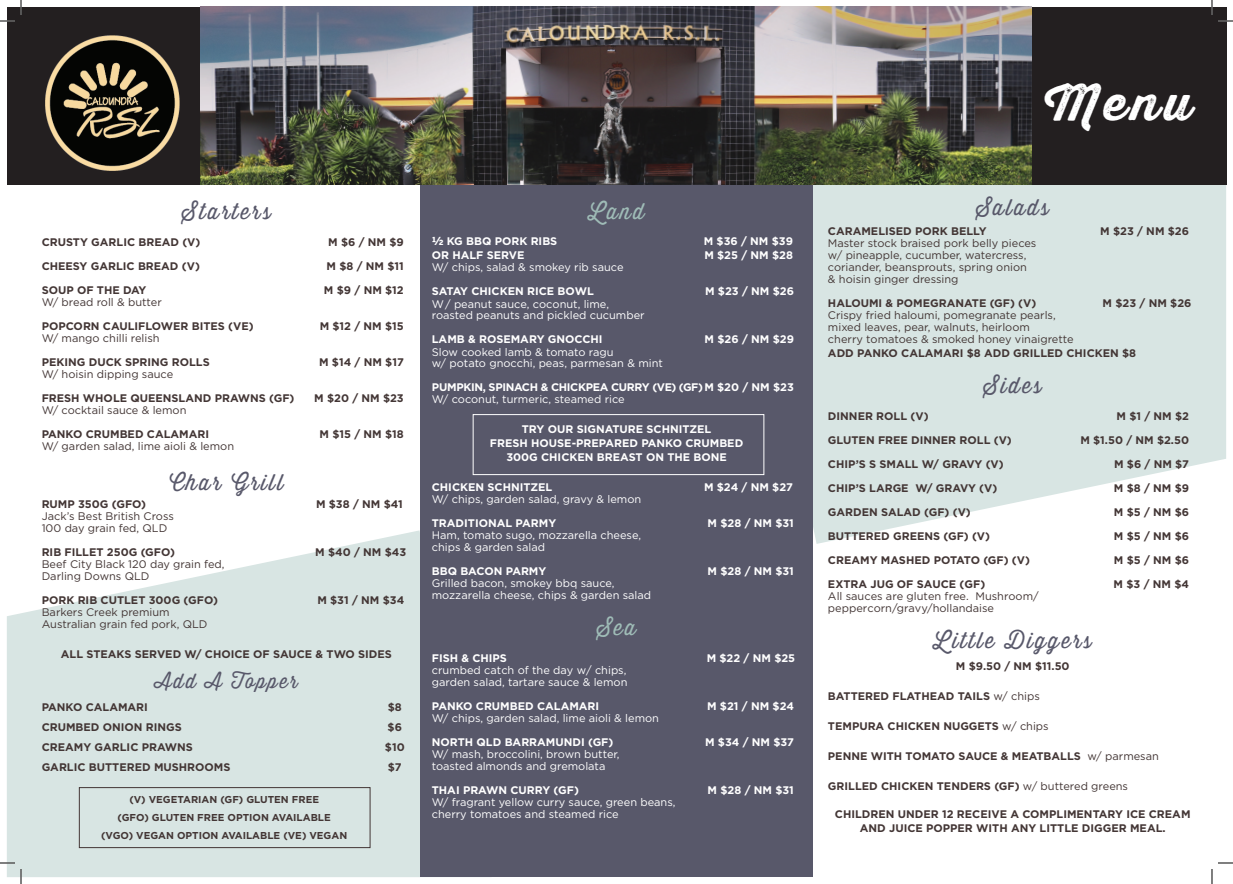
<style>
.page{position:relative;width:1233px;height:884px;background:#fff}
.page>*{position:absolute;margin:0;border:0;box-sizing:border-box;transform-origin:0 0}
.t1{font:48px "Thirsty Rough Bol One";color:#fff}
.t2{font:22px "Thirsty Rough Lt";letter-spacing:.11em;color:#58586a}
.t3{font:22px "Thirsty Rough Lt";letter-spacing:.11em;color:#9fbcb7}
.t4{font:20px "Thirsty Rough Lt";letter-spacing:.11em;color:#58586a}
.t5{font:700 11px/24px "Gotham";color:#433635;text-align:right}
.t6{font:11px/11.8px "Gotham";color:#fff}
.t7{font:11px/12px "Gotham";color:#433635}
.t8{font:700 11px/14px "Gotham";color:#fff}
.t9{font:700 11px "Gotham";letter-spacing:-.03em;color:#fff}
.t10{font:700 10px/18px "Gotham";color:#433635;text-align:center}
.s1{font-family:"Benton Sans"}
.s2{font-weight:400}
</style>
<div class="page">
<svg style="left:812px;top:185px;width:414px;height:359px;background:#dce7e5"></svg>
<svg style="left:7px;top:530px;width:413px;height:347px;background:#dce8e6"></svg>
<div style="left:420px;top:171px;width:392px;height:706px;background:#58586a"></div>
<div style="left:7px;top:7px;width:1219px;height:178px;background:#231f20"></div>
<div style="left:473px;top:414px;width:291px;height:61px;border:1px solid #fff"></div>
<div style="left:79px;top:787px;width:291px;height:61px;border:1px solid #433635"></div>
<img style="left:45px;top:36px;width:135px;height:134px">
<img style="left:200px;top:7px;width:831px;height:178px">
<svg style="left:1218px;top:20px;width:15px;height:2px"></svg>
<svg style="left:1218px;top:862px;width:15px;height:2px"></svg>
<svg style="left:0;top:0;width:22px;height:22px"></svg>
<svg style="left:0;top:862px;width:22px;height:22px"></svg>
<svg style="left:1211px;top:0;width:1px;height:15px"></svg>
<svg style="left:1211px;top:869px;width:1px;height:15px"></svg>
<h2 class="t2" style="left:182px;top:196px;width:90px">Starters</h2>
<p class="t5" style="left:42px;top:230px;width:160px">CRUSTY GARLIC BREAD (V)</p>
<p class="t5" style="left:328px;top:230px;width:77px">M $6 / NM $9</p>
<p class="t5" style="left:42px;top:254px;width:160px">CHEESY GARLIC BREAD (V)</p>
<p class="t5" style="left:326px;top:254px;width:79px">M $8 / NM $11</p>
<p class="t5" style="left:42px;top:278px;width:106px">SOUP OF THE DAY</p>
<p class="t5" style="left:324px;top:278px;width:81px">M $9 / NM $12</p>
<p class="t7" style="left:42px;top:296px;width:122px">W/ bread roll &amp; butter</p>
<p class="t5" style="left:42px;top:314px;width:213px">POPCORN CAULIFLOWER BITES (VE)</p>
<p class="t5" style="left:320px;top:314px;width:86px">M $12 / NM $15</p>
<p class="t7" style="left:42px;top:332px;width:119px">W/ mango chilli relish</p>
<p class="t5" style="left:42px;top:350px;width:170px">PEKING DUCK SPRING ROLLS</p>
<p class="t5" style="left:319px;top:350px;width:86px">M $14 / NM $17</p>
<p class="t7" style="left:42px;top:368px;width:133px">W/ hoisin dipping sauce</p>
<p class="t5" style="left:42px;top:386px;width:254px">FRESH WHOLE QUEENSLAND PRAWNS (GF)</p>
<p class="t5" style="left:314px;top:386px;width:91px">M $20 / NM $23</p>
<p class="t7" style="left:42px;top:404px;width:146px">W/ cocktail sauce &amp; lemon</p>
<p class="t5" style="left:42px;top:422px;width:169px">PANKO CRUMBED CALAMARI</p>
<p class="t5" style="left:320px;top:422px;width:86px">M $15 / NM $18</p>
<p class="t7" style="left:42px;top:440px;width:194px">W/ garden salad, lime aioli &amp; lemon</p>
<h2 class="t2" style="left:170px;top:466px;width:115px">Char Grill</h2>
<p class="t5" style="left:42px;top:492px;width:106px">RUMP 350G (GFO)</p>
<p class="t5" style="left:316px;top:492px;width:88px">M $38 / NM $41</p>
<p class="t7" style="left:42px;top:510px;width:134px">Jack’s Best British Cross<br>100 day grain fed, QLD</p>
<p class="t5" style="left:42px;top:540px;width:135px">RIB FILLET 250G (GFO)</p>
<p class="t5" style="left:315px;top:540px;width:93px">M $40 / NM $43</p>
<p class="t7" style="left:42px;top:558px;width:184px">Beef City Black 120 day grain fed,<br>Darling Downs QLD</p>
<p class="t5" style="left:42px;top:588px;width:178px">PORK RIB CUTLET 300G (GFO)</p>
<p class="t5" style="left:317px;top:588px;width:88px">M $31 / NM $34</p>
<p class="t7" style="left:42px;top:606px;width:167px">Barkers Creek premium<br>Australian grain fed pork, QLD</p>
<p class="t5" style="left:61px;top:642px;width:332px">ALL STEAKS SERVED W/ CHOICE OF SAUCE &amp; TWO SIDES</p>
<h3 class="t4" style="left:155px;top:666px;width:144px">Add A Topper</h3>
<p class="t5" style="left:42px;top:695px;width:108px">PANKO CALAMARI</p>
<p class="t5" style="left:388px;top:695px;width:16px">$8</p>
<p class="t5" style="left:42px;top:715px;width:142px">CRUMBED ONION RINGS</p>
<p class="t5" style="left:387px;top:715px;width:16px">$6</p>
<p class="t5" style="left:42px;top:735px;width:153px">CREAMY GARLIC PRAWNS</p>
<p class="t5" style="left:385px;top:735px;width:21px">$10</p>
<p class="t5" style="left:42px;top:755px;width:190px">GARLIC BUTTERED MUSHROOMS</p>
<p class="t5" style="left:388px;top:755px;width:15px">$7</p>
<p class="t10" style="left:101px;top:790px;width:248px">(V) VEGETARIAN (GF) GLUTEN FREE<br>(GFO) GLUTEN FREE OPTION AVAILABLE (VGO) VEGAN OPTION AVAILABLE (VE) VEGAN</p>
<h2 class="t3" style="left:589px;top:195px;width:57px">Land</h2>
<p class="t8" style="left:703px;top:234px;width:91px">M $36 / NM $39<br>M $25 / NM $28</p>
<p class="t8" style="left:705px;top:284px;width:90px">M $23 / NM $26</p>
<p class="t8" style="left:704px;top:332px;width:91px">M $26 / NM $29</p>
<p class="t8" style="left:432px;top:234px;width:127px"><span class="s1">½</span> KG BBQ PORK RIBS<br>OR HALF SERVE</p>
<p class="t6" style="left:432px;top:261px;width:193px">W/ chips, salad &amp; smokey rib sauce</p>
<p class="t8" style="left:432px;top:284px;width:164px">SATAY CHICKEN RICE BOWL</p>
<p class="t6" style="left:432px;top:298px;width:214px">W/ peanut sauce, coconut, lime, roasted peanuts and pickled cucumber</p>
<p class="t8" style="left:432px;top:332px;width:172px">LAMB &amp; ROSEMARY GNOCCHI</p>
<p class="t6" style="left:432px;top:346px;width:233px">Slow cooked lamb &amp; tomato ragu<br>w/ potato gnocchi, peas, parmesan &amp; mint</p>
<p class="t9" style="left:432px;top:380px;width:363px">PUMPKIN, SPINACH &amp; CHICKPEA CURRY (VE) (GF) M $20 / NM $23</p>
<p class="t6" style="left:432px;top:393px;width:194px">W/ coconut, turmeric, steamed rice</p>
<p class="t8" style="left:490px;top:422px;width:255px;text-align:center">TRY OUR SIGNATURE SCHNITZEL<br>FRESH HOUSE-PREPARED PANKO CRUMBED<br>300G CHICKEN BREAST ON THE BONE</p>
<p class="t8" style="left:432px;top:480px;width:122px">CHICKEN SCHNITZEL</p>
<p class="t8" style="left:704px;top:480px;width:90px">M $24 / NM $27</p>
<p class="t6" style="left:432px;top:493px;width:211px">W/ chips, garden salad, gravy &amp; lemon</p>
<p class="t8" style="left:432px;top:516px;width:126px">TRADITIONAL PARMY</p>
<p class="t8" style="left:707px;top:516px;width:88px">M $28 / NM $31</p>
<p class="t6" style="left:432px;top:529px;width:211px">Ham, tomato sugo, mozzarella cheese, chips &amp; garden salad</p>
<p class="t8" style="left:432px;top:564px;width:116px">BBQ BACON PARMY</p>
<p class="t8" style="left:707px;top:564px;width:88px">M $28 / NM $31</p>
<p class="t6" style="left:432px;top:577px;width:221px">Grilled bacon, smokey bbq sauce, mozzarella cheese, chips &amp; garden salad</p>
<h2 class="t3" style="left:597px;top:612px;width:40px">Sea</h2>
<p class="t8" style="left:706px;top:651px;width:90px">M $22 / NM $25</p>
<p class="t8" style="left:707px;top:699px;width:88px">M $21 / NM $24</p>
<p class="t8" style="left:705px;top:735px;width:90px">M $34 / NM $37</p>
<p class="t8" style="left:707px;top:783px;width:88px">M $28 / NM $31</p>
<p class="t8" style="left:432px;top:651px;width:77px">FISH &amp; CHIPS</p>
<p class="t6" style="left:432px;top:664px;width:197px">crumbed catch of the day w/ chips, garden salad, tartare sauce &amp; lemon</p>
<p class="t8" style="left:432px;top:699px;width:169px">PANKO CRUMBED CALAMARI</p>
<p class="t6" style="left:432px;top:712px;width:229px">W/ chips, garden salad, lime aioli &amp; lemon</p>
<p class="t8" style="left:432px;top:735px;width:183px">NORTH QLD BARRAMUNDI (GF)</p>
<p class="t6" style="left:432px;top:748px;width:189px">W/ mash, broccolini, brown butter, toasted almonds and gremolata</p>
<p class="t8" style="left:432px;top:783px;width:149px">THAI PRAWN CURRY (GF)</p>
<p class="t6" style="left:432px;top:796px;width:245px">W/ fragrant yellow curry sauce, green beans, cherry tomatoes and steamed rice</p>
<h1 class="t1" style="left:1044px;top:67px;width:149px">Menu</h1>
<h2 class="t2" style="left:976px;top:192px;width:74px">Salads</h2>
<p class="t5" style="left:828px;top:219px;width:160px">CARAMELISED PORK BELLY</p>
<p class="t5" style="left:1100px;top:219px;width:90px">M $23 / NM $26</p>
<p class="t7" style="left:828px;top:237px;width:210px">Master stock braised pork belly pieces w/ pineapple, cucumber, watercress, coriander, beansprouts, spring onion &amp; hoisin ginger dressing</p>
<p class="t5" style="left:828px;top:291px;width:210px">HALOUMI &amp; POMEGRANATE (GF) (V)</p>
<p class="t5" style="left:1102px;top:291px;width:90px">M $23 / NM $26</p>
<p class="t7" style="left:828px;top:309px;width:247px">Crispy fried haloumi, pomegranate pearls, mixed leaves, pear, walnuts, heirloom<br>cherry tomatoes &amp; smoked honey vinaigrette</p>
<p class="t5" style="left:828px;top:341px;width:310px">ADD PANKO CALAMARI $8 ADD GRILLED CHICKEN $8</p>
<h2 class="t2" style="left:984px;top:369px;width:59px">Sides</h2>
<p class="t5" style="left:1080px;top:404px;width:110px">M $1 / NM $2<br>M $1.50 / NM $2.50<br>M $6 / NM $7<br>M $8 / NM $9<br>M $5 / NM $6<br>M $5 / NM $6<br>M $5 / NM $6<br>M $3 / NM $4</p>
<p class="t5" style="left:828px;top:404px;width:203px;text-align:left">DINNER ROLL (V)<br>GLUTEN FREE DINNER ROLL (V)<br>CHIP’S S SMALL W/ GRAVY (V)<br>CHIP’S LARGE W/ GRAVY (V)<br>GARDEN SALAD (GF) (V)<br>BUTTERED GREENS (GF) (V)<br>CREAMY MASHED POTATO (GF) (V)<br>EXTRA JUG OF SAUCE (GF)</p>
<p class="t7" style="left:828px;top:590px;width:212px">All sauces are gluten free. Mushroom/ peppercorn/gravy/hollandaise</p>
<h2 class="t2" style="left:934px;top:624px;width:159px">Little Diggers</h2>
<p class="t5" style="left:956px;top:654px;width:115px">M $9.50 / NM $11.50</p>
<p class="t5" style="left:828px;top:684px;width:213px">BATTERED FLATHEAD TAILS <span class="s2">w/ chips</span></p>
<p class="t5" style="left:828px;top:714px;width:222px">TEMPURA CHICKEN NUGGETS <span class="s2">w/ chips</span></p>
<p class="t5" style="left:828px;top:744px;width:332px">PENNE WITH TOMATO SAUCE &amp; MEATBALLS <span class="s2">w/ parmesan</span></p>
<p class="t5" style="left:828px;top:774px;width:302px">GRILLED CHICKEN TENDERS (GF) <span class="s2">w/ buttered greens</span></p>
<p class="t5" style="left:835px;top:807px;width:357px;line-height:14px;text-align:center">CHILDREN UNDER 12 RECEIVE A COMPLIMENTARY ICE CREAM<br>AND JUICE POPPER WITH ANY LITTLE DIGGER MEAL.</p>
</div>
